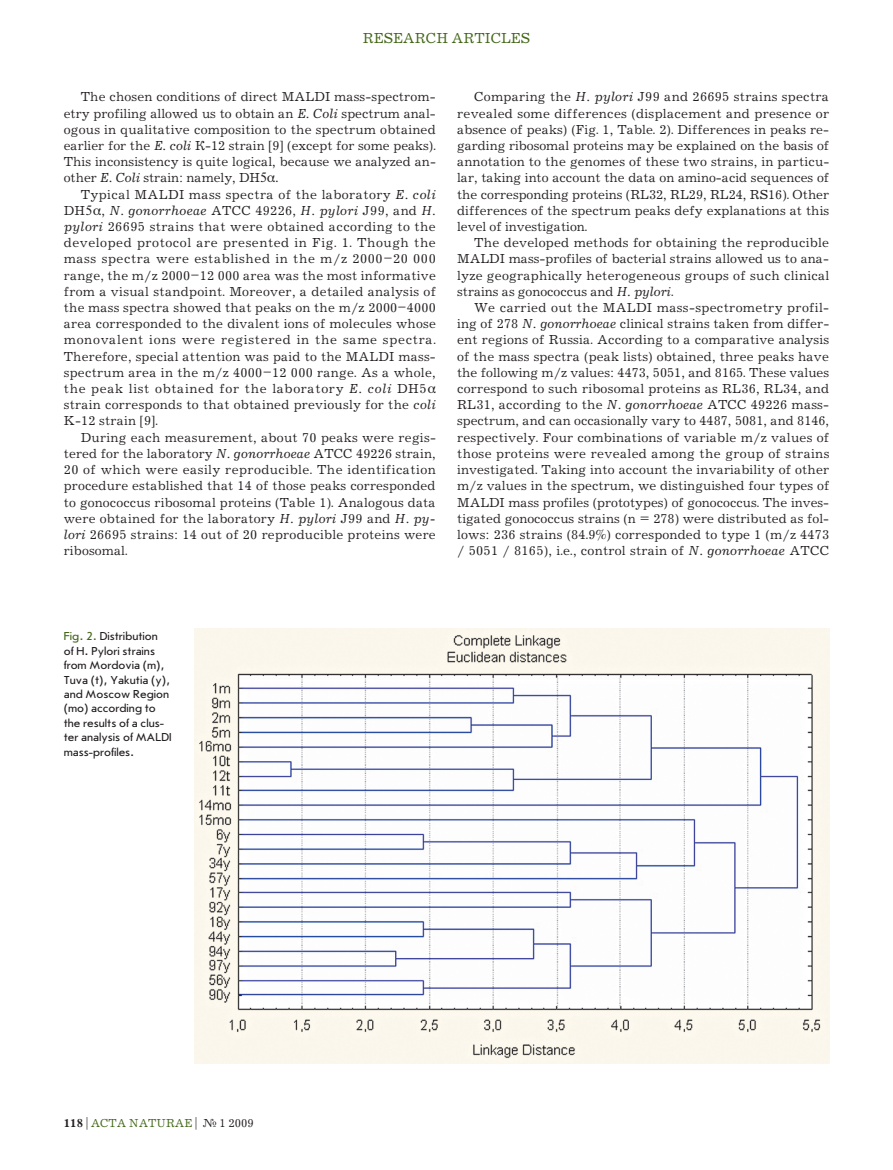
<style>
.page{position:relative;width:893px;height:1170px;background:#fff}
.page>*{position:absolute;margin:0;border:0;box-sizing:border-box;transform-origin:0 0}
.t1{font:15px "Journal C";color:#426616}
.t2{font:13.5px/16.2px "Journal C";letter-spacing:.015em;color:#231f20;text-align:justify}
.t3{font:12px/14.4px "Journal Sans C";color:#231f20}
.t4{font:12px "Journal C";color:#426616}
.s1{font-style:italic}
.s2{font-family:"Newton C Pro"}
.s3{color:#426616}
.s4{font-weight:700;color:#231f20}
.s5{color:#231f20}
</style>
<div class="page">
<img style="left:195px;top:629px;width:634px;height:434px">
<p class="t1" style="left:363px;top:31px;width:169px">RESEARCH ARTICLES</p>
<p class="t2" style="left:64px;top:89px;width:374px;text-indent:17px">The chosen conditions of direct MALDI mass-spectrom&shy;etry profiling allowed us to obtain an <span class="s1">E. Coli</span> spectrum anal&shy;ogous in qualitative composition to the spectrum obtained earlier for the <span class="s1">E. coli</span> К-12 strain [9] (except for some peaks).<br>This inconsistency is quite logical, because we analyzed an&shy;other <span class="s1">E. Coli</span> strain: namely, DH<span class="s2">5α.</span></p>
<p class="t2" style="left:64px;top:186px;width:374px;text-indent:17px">Typical MALDI mass spectra of the laboratory <span class="s1">E. coli<br></span>DH<span class="s2">5α</span>, <span class="s1">N. gonorrhoeae</span> ATCC</p>
<p class="t2" style="left:64px;top:203px;width:374px;text-indent:192px">49226, <span class="s1">H. pylori</span> J99, and <span class="s1">H. pylori</span> 26695 strains that were obtained according to the developed protocol are presented in Fig. 1. Though the mass spectra were established in the m/z 2000–20 000 range, the m/z 2000–12 000 area was the most informative from a visual standpoint. Moreover, a detailed analysis of the mass spectra showed that peaks on the m/z 2000–4000 area corresponded to the divalent ions of molecules whose monovalent ions were registered in the same spectra.<br>Therefore, special attention was paid to the MALDI mass&shy;spectrum area in the m/z 4000–12 000 range. As a whole, the peak list obtained for the laboratory <span class="s1">E. coli</span> DH5<span class="s2">α </span>strain corresponds to that obtained previously for the <span class="s1">coli </span>K-12 strain [9].</p>
<p class="t2" style="left:64px;top:429px;width:374px;text-indent:17px">During each measurement, about 70 peaks were regis&shy;tered for the laboratory <span class="s1">N. gonorrhoeae</span> ATCC</p>
<p class="t2" style="left:64px;top:446px;width:374px;text-indent:292px">49226 strain, 20 of which were easily reproducible. The identification procedure established that 14 of those peaks corresponded to gonococcus ribosomal proteins (Table 1). Analogous data were obtained for the laboratory <span class="s1">H. pylori</span> J99 and <span class="s1">H. py&shy;lori</span> 26695 strains: 14 out of 20 reproducible proteins were ribosomal.</p>
<p class="t2" style="left:457px;top:89px;width:374px;text-indent:17px">Comparing the <span class="s1">H. pylori</span> J99 and 26695 strains spectra revealed some differences (displacement and presence or absence of peaks) (Fig. 1, Table. 2). Differences in peaks re&shy;garding ribosomal proteins may be explained on the basis of annotation to the genomes of these two strains, in particu&shy;lar, taking into account the data on amino-acid sequences of the corresponding proteins (RL32, RL29, RL24, RS16). Other differences of the spectrum peaks defy explanations at this level of investigation.</p>
<p class="t2" style="left:457px;top:235px;width:374px;text-indent:17px">The developed methods for obtaining the reproducible MALDI mass-profiles of bacterial strains allowed us to ana&shy;lyze geographically heterogeneous groups of such clinical strains as gonococcus and <span class="s1">H. pylori</span>.</p>
<p class="t2" style="left:457px;top:300px;width:374px;text-indent:17px">We carried out the MALDI mass-spectrometry profil&shy;ing of 278 <span class="s1">N. gonorrhoeae</span> clinical strains taken from differ&shy;ent regions of Russia. According to a comparative analysis of the mass spectra (peak lists) obtained, three peaks have the following m/z values: 4473, 5051, and 8165. These values correspond to such ribosomal proteins as RL36, RL34, and RL31, according to the <span class="s1">N. gonorrhoeae</span> ATCC</p>
<p class="t2" style="left:457px;top:397px;width:374px;text-indent:294px">49226 mass&shy;spectrum, and can occasionally vary to 4487, 5081, and 8146, respectively. Four combinations of variable m/z values of those proteins were revealed among the group of strains investigated. Taking into account the invariability of other m/z values in the spectrum, we distinguished four types of MALDI mass profiles (prototypes) of gonococcus. The inves&shy;tigated gonococcus strains (n = 278) were distributed as fol&shy;lows: 236 strains (84.9%) corresponded to type 1 (m/z 4473 / 5051 / 8165), i.e., control strain of <span class="s1">N. gonorrhoeae</span> ATCC</p>
<p class="t3" style="left:64px;top:629px;width:109px"><span class="s3">Fig. 2.</span> Distribution<br>of H. Pylori strains from Mordovia (m),<br>Tuva (t), Yakutia (y), and Moscow Region (mo) according to the results of a clus‑ ter analysis of MALDI mass-profiles.</p>
<p class="t4" style="left:64px;top:1116px;width:191px"><span class="s4">118</span> <span class="s5">|</span> Acta naturae <span class="s5">| № 1 2009</span></p>
</div>
